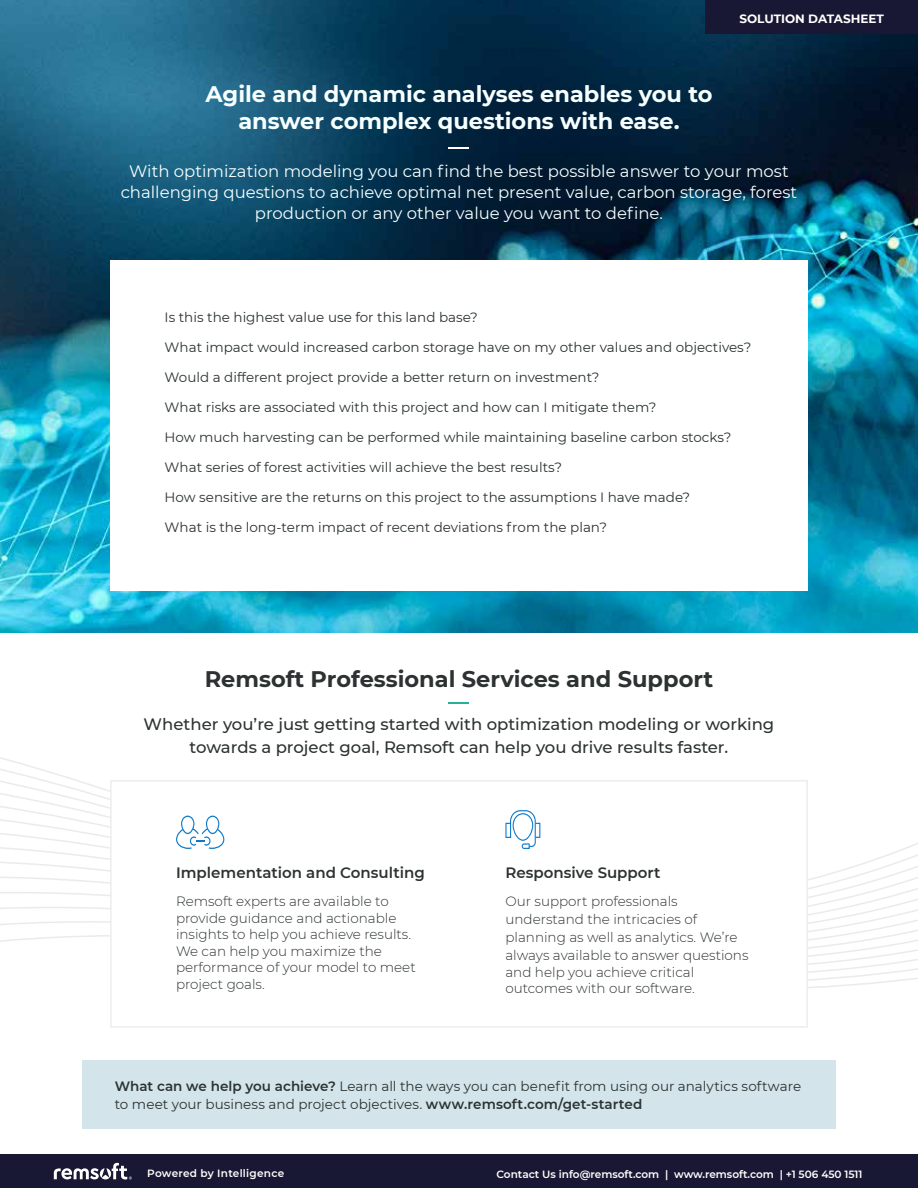
<style>
.page{position:relative;width:918px;height:1188px;background:#fff}
.page>*{position:absolute;margin:0;border:0;box-sizing:border-box;transform-origin:0 0}
.t1{font:700 22.5px/27px "Montserrat";color:#f7ffff;text-align:center}
.t2{font:700 22.5px "Montserrat";color:#2c3231}
.t3{font:16.5px/21px "Montserrat";color:#f7ffff;text-align:center}
.t4{font:500 16.5px/22.5px "Montserrat";color:#2c3231;text-align:center}
.t5{font:600 15px "Montserrat";color:#2c3231}
.t6{font:13.5px "Montserrat";color:#2b3330}
.t7{font:300 13.5px/16.5px "Montserrat";color:#2c3231}
.t8{font:13.5px/18px "Montserrat";letter-spacing:.005em;color:#2c3231}
.t9{font:700 12px "Montserrat";color:#fff}
.t10{font:600 10.5px "Montserrat";color:#fff}
.t11{font:600 10.5px "Montserrat";letter-spacing:.025em;color:#fff}
.s1{font-weight:600}
</style>
<div class="page">
<svg style="left:0;top:702px;width:918px;height:286px"></svg>
<img style="left:0;top:0;width:918px;height:633px">
<svg style="left:449px;top:702px;width:20px;height:1px"></svg>
<hr style="left:449px;top:147px;width:20px;height:2px;background:#fff">
<div style="left:110px;top:261px;width:698px;height:330px;background:#fff"></div>
<div style="left:110px;top:780px;width:698px;height:248px;background:#fff;border:2px solid #ededed"></div>
<svg style="left:505px;top:810px;width:35px;height:39px"></svg>
<svg style="left:176px;top:816px;width:48px;height:33px"></svg>
<div style="left:82px;top:1060px;width:754px;height:69px;background:#d3e4eb"></div>
<div style="left:705px;top:0;width:213px;height:34px;background:#181834"></div>
<div style="left:0;top:1154px;width:918px;height:34px;background:#181834"></div>
<svg style="left:54px;top:1163px;width:78px;height:17px"></svg>
<h1 class="t1" style="left:205px;top:80px;width:509px">Agile and dynamic analyses enables you to answer complex questions with ease.</h1>
<p class="t9" style="left:739px;top:10px;width:146px">SOLUTION DATASHEET</p>
<p class="t3" style="left:121px;top:160px;width:678px">With optimization modeling you can find the best possible answer to your most challenging questions to achieve optimal net present value, carbon storage, forest production or any other value you want to define.</p>
<p class="t6" style="left:165px;top:308px;width:315px">Is this the highest value use for this land base?</p>
<p class="t6" style="left:165px;top:338px;width:588px">What impact would increased carbon storage have on my other values and objectives?</p>
<p class="t6" style="left:165px;top:368px;width:437px">Would a different project provide a better return on investment?</p>
<p class="t6" style="left:165px;top:398px;width:493px">What risks are associated with this project and how can I mitigate them?</p>
<p class="t6" style="left:165px;top:428px;width:568px">How much harvesting can be performed while maintaining baseline carbon stocks?</p>
<p class="t6" style="left:165px;top:458px;width:399px">What series of forest activities will achieve the best results?</p>
<p class="t6" style="left:165px;top:488px;width:527px">How sensitive are the returns on this project to the assumptions I have made?</p>
<p class="t6" style="left:165px;top:518px;width:444px">What is the long-term impact of recent deviations from the plan?</p>
<h1 class="t2" style="left:205px;top:663px;width:510px">Remsoft Professional Services and Support</h1>
<p class="t4" style="left:144px;top:713px;width:632px">Whether you’re just getting started with optimization modeling or working towards a project goal, Remsoft can help you drive results faster.</p>
<p class="t5" style="left:176px;top:862px;width:250px">Implementation and Consulting</p>
<p class="t5" style="left:505px;top:862px;width:157px">Responsive Support</p>
<p class="t7" style="left:176px;top:893px;width:241px">Remsoft experts are available to provide guidance and actionable insights to help you achieve results.<br>We can help you maximize the performance of your model to meet project goals.</p>
<p class="t7" style="left:505px;top:892px;width:245px;line-height:18px">Our support professionals understand the intricacies of planning as well as analytics. We’re always available to answer questions</p>
<p class="t7" style="left:505px;top:963px;width:191px">and help you achieve critical outcomes with our software.</p>
<p class="t8" style="left:115px;top:1077px;width:688px"><span class="s1">What can we help you achieve?</span> Learn all the ways you can benefit from using our analytics software to meet your business and project objectives. <span class="s1">www.remsoft.com/get-started</span></p>
<p class="t11" style="left:147px;top:1165px;width:138px">Powered by Intelligence</p>
<p class="t10" style="left:497px;top:1166px;width:368px">Contact Us info@remsoft.com | www.remsoft.com | +1 506 450 1511</p>
</div>
